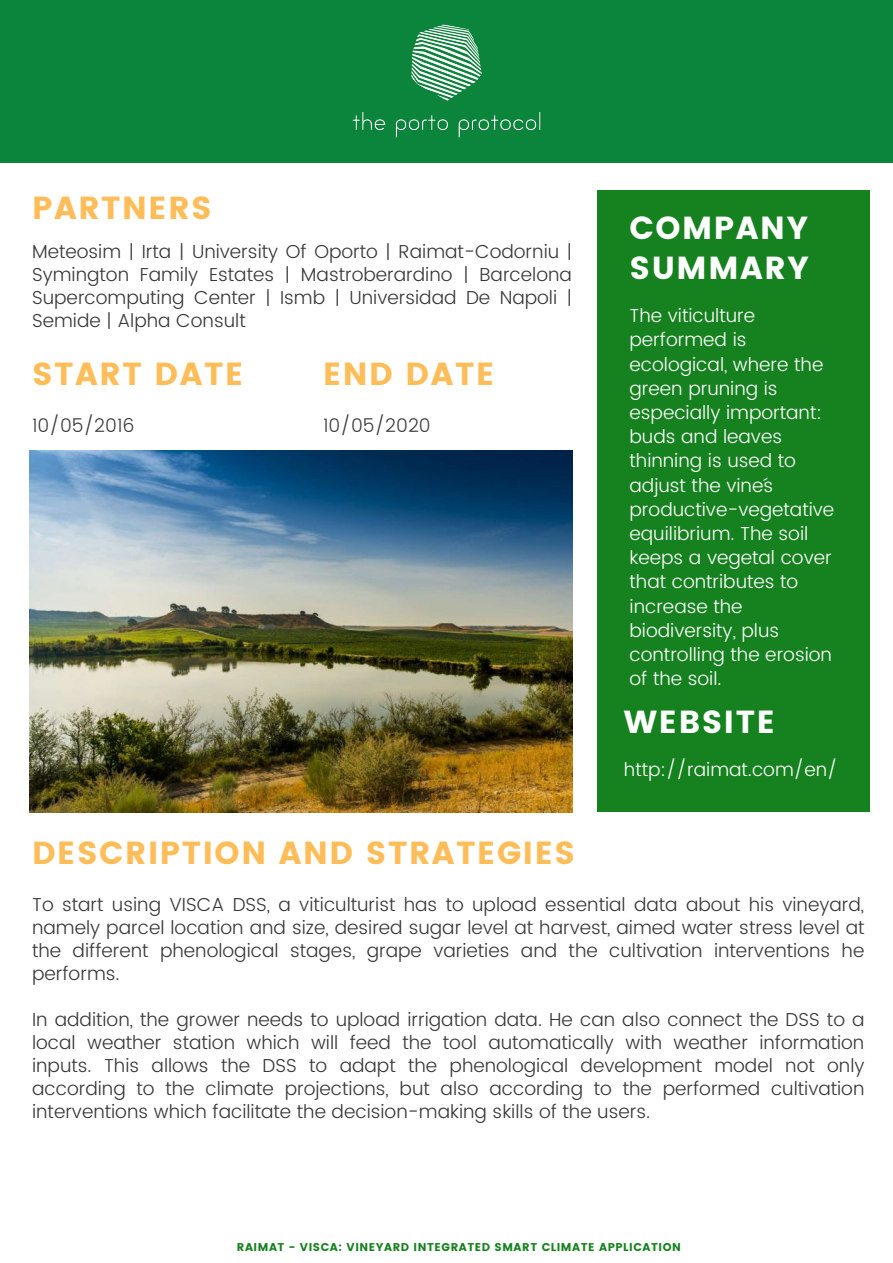
<style>
.page{position:relative;width:893px;height:1263px;background:#fff}
.page>*{position:absolute;margin:0;border:0;box-sizing:border-box;transform-origin:0 0}
.t1{font:31.88px "Poppins";letter-spacing:.05em;color:#ffbd59}
.t2{font:31.88px/39.4px "Poppins";letter-spacing:.05em;color:#fff}
.t3{font:300 18.75px/23.1px "Poppins";color:#383838;text-align:justify}
.t4{font:300 18.75px/24.2px "Poppins";color:#fff}
.t5{font:11.25px "Poppins";letter-spacing:.05em;color:#16821f}
</style>
<div class="page">
<div style="left:0;top:0;width:893px;height:162px;background:#0b843c"></div>
<img style="left:352px;top:24px;width:189px;height:114px">
<div style="left:597px;top:191px;width:272px;height:621px;background:#16821f"></div>
<img style="left:29px;top:451px;width:543px;height:362px">
<p class="t1" style="left:32px;top:189px;width:181px">PARTNERS</p>
<p class="t3" style="left:32px;top:240px;width:541px">Meteosim | Irta | University Of Oporto | Raimat-Codorniu | Symington Family Estates | Mastroberardino | Barcelona Supercomputing Center | Ismb | Universidad De Napoli | Semide | Alpha Consult</p>
<p class="t1" style="left:32px;top:356px;width:213px">START DATE</p>
<p class="t3" style="left:32px;top:414px;width:104px">10/05/2016</p>
<p class="t1" style="left:323px;top:356px;width:173px">END DATE</p>
<p class="t3" style="left:323px;top:414px;width:109px">10/05/2020</p>
<p class="t2" style="left:629px;top:209px;width:181px">COMPANY<br>SUMMARY</p>
<p class="t4" style="left:629px;top:304px;width:206px">The viticulture performed is ecological, where the green pruning is especially important: buds and leaves thinning is used to adjust the vine´s productive-vegetative equilibrium. The soil keeps a vegetal cover that contributes to increase the biodiversity, plus controlling the erosion of the soil.</p>
<p class="t2" style="left:624px;top:702px;width:152px">WEBSITE</p>
<p class="t4" style="left:624px;top:757px;width:215px">http://raimat.com/en/</p>
<p class="t1" style="left:32px;top:835px;width:544px">DESCRIPTION AND STRATEGIES</p>
<p class="t3" style="left:32px;top:893px;width:834px">To start using VISCA DSS, a viticulturist has to upload essential data about his vineyard, namely parcel location and size, desired sugar level at harvest, aimed water stress level at the different phenological stages, grape varieties and the cultivation interventions he performs.</p>
<p class="t3" style="left:32px;top:1008px;width:834px">In addition, the grower needs to upload irrigation data. He can also connect the DSS to a local weather station which will feed the tool automatically with weather information inputs. This allows the DSS to adapt the phenological development model not only according to the climate projections, but also according to the performed cultivation interventions which facilitate the decision-making skills of the users.</p>
<p class="t5" style="left:237px;top:1240px;width:445px">RAIMAT - VISCA: VINEYARD INTEGRATED SMART CLIMATE APPLICATION</p>
</div>
